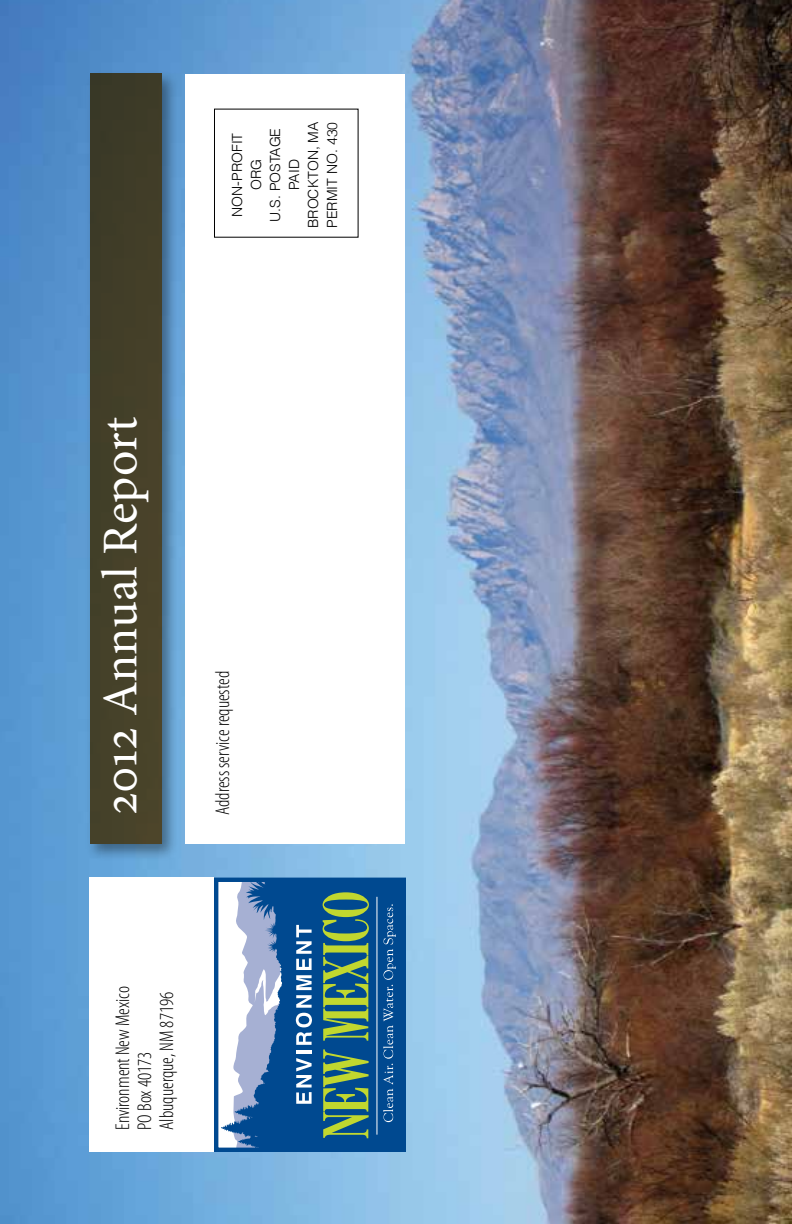
<style>
.page{position:relative;width:792px;height:1224px;background:#fff}
.page>*{position:absolute;margin:0;border:0;box-sizing:border-box;transform-origin:0 0}
.t1{font:50px "Minion Pro";color:#fff}
.t2{font:300 condensed 20px/22px "Myriad Pro";color:#000}
.t3{font:300 14px/19px "Helvetica";color:#000;text-align:center}
</style>
<div class="page">
<img style="left:0;top:0;width:792px;height:1224px">
<div style="left:185px;top:74px;width:220px;height:770px;background:#fff"></div>
<div style="left:85px;top:70px;width:93px;height:792px;background:#000;opacity:.4"></div>
<div style="left:90px;top:74px;width:72px;height:770px;background:#444029"></div>
<div style="left:89px;top:878px;width:125px;height:274px;background:#fff"></div>
<svg style="left:221px;top:883px;width:180px;height:264px;background:#5080a0"></svg>
<div style="left:214px;top:878px;width:192px;height:274px;border:4px solid #004990"></div>
<p class="t3" style="left:227px;top:228px;width:108px;rotate:-90deg">NON-PROFIT<br>ORG<br>U.S. POSTAGE<br>PAID<br>BROCKTON, MA<br>PERMIT NO. 430</p>
<h1 class="t1" style="left:87px;top:815px;width:400px;rotate:-90deg">2012 Annual Report</h1>
<p class="t2" style="left:211px;top:815px;width:146px;rotate:-90deg">Address service requested</p>
<p class="t2" style="left:111px;top:1130px;width:145px;rotate:-90deg">Environment New Mexico<br>PO Box 40173<br>Albuquerque, NM 87196</p>
</div>
